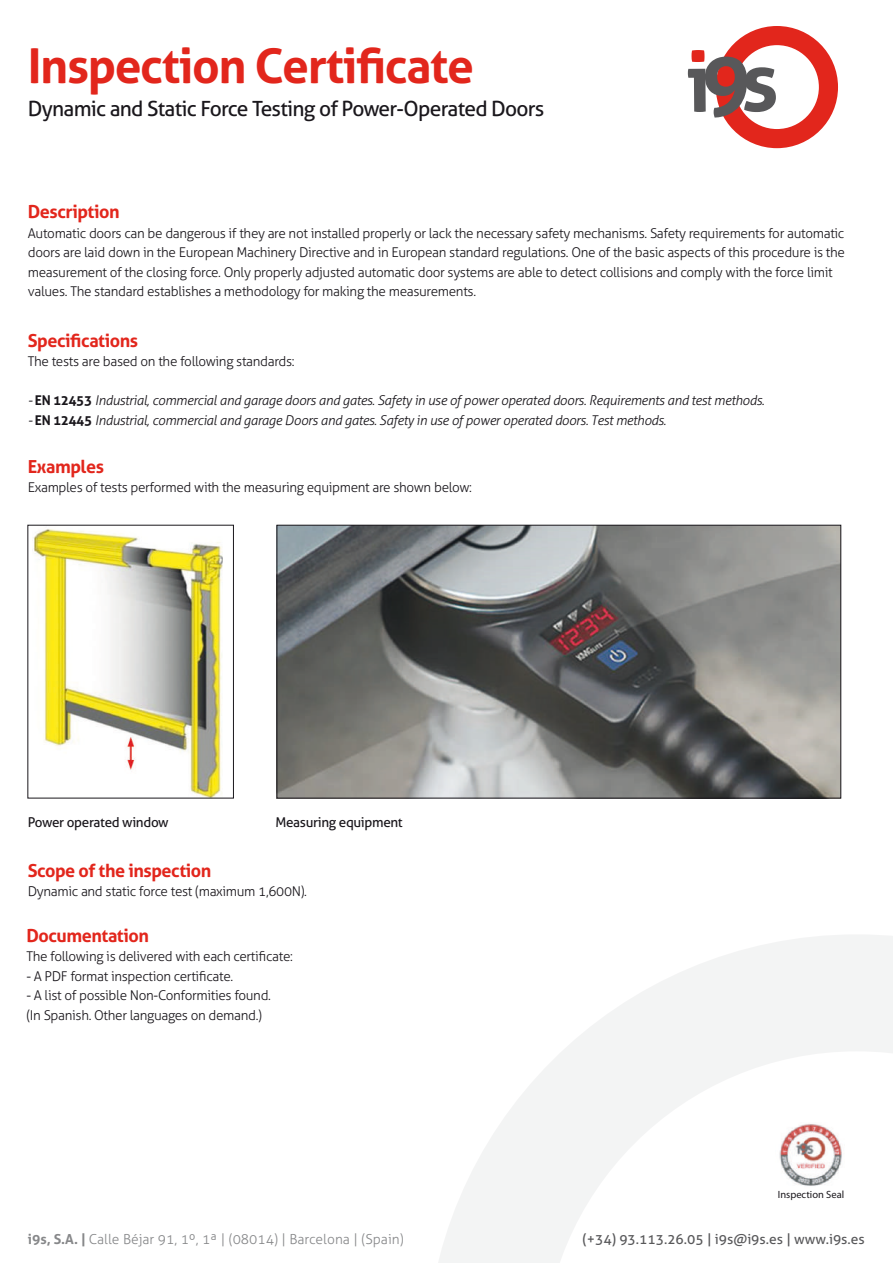
<style>
.page{position:relative;width:893px;height:1263px;background:#fff}
.page>*{position:absolute;margin:0;border:0;box-sizing:border-box;transform-origin:0 0}
.t1{font:700 48px "Aller";letter-spacing:-.03em;color:#e2261c}
.t2{font:21px "Aller";letter-spacing:-.035em;color:#1a171c}
.t3{font:700 18px "Aller";letter-spacing:-.025em;color:#e2261c}
.t4{font:300 13.8px "Aller";color:#87888a}
.t5{font:13.8px "Aller";color:#58585a}
.t6{font:300 13.5px/19.5px "Aller";letter-spacing:-.025em;color:#1a171c}
.t7{font:italic 300 13.5px "Aller";letter-spacing:-.025em;color:#1a171c}
.t8{font:13.5px "Aller";letter-spacing:-.025em;color:#1a171c}
.t9{font:10.5px "Myriad Pro";color:#1a171c}
.s1{font-weight:700;font-style:normal}
.s2{font-weight:700}
</style>
<div class="page">
<svg style="left:439px;top:935px;width:454px;height:328px"></svg>
<div style="left:716px;top:26px;width:122px;height:122px;border:19px solid #e2261c;border-radius:50%"></div>
<svg style="left:688px;top:50px;width:88px;height:68px"></svg>
<img style="left:279px;top:527px;width:560px;height:269px">
<div style="left:277px;top:525px;width:564px;height:273px;border:1px solid #1a171c"></div>
<img style="left:33px;top:529px;width:189px;height:267px">
<img style="left:776px;top:1122px;width:73px;height:67px">
<h1 class="t1" style="left:28px;top:36px;width:448px">Inspection Certificate</h1>
<h2 class="t2" style="left:28px;top:95px;width:518px">Dynamic and Static Force Testing of Power-Operated Doors</h2>
<h3 class="t3" style="left:28px;top:201px;width:93px">Description</h3>
<p class="t6" style="left:28px;top:223px;width:819px">Automatic doors can be dangerous if they are not installed properly or lack the necessary safety mechanisms. Safety requirements for automatic doors are laid down in the European Machinery Directive and in European standard regulations. One of the basic aspects of this procedure is the measurement of the closing force. Only properly adjusted automatic door systems are able to detect collisions and comply with the force limit values. The standard establishes a methodology for making the measurements.</p>
<h3 class="t3" style="left:28px;top:329px;width:112px">Specifications</h3>
<p class="t6" style="left:28px;top:352px;width:268px">The tests are based on the following standards:</p>
<p class="t7" style="left:28px;top:392px;width:738px">- <span class="s1">EN 12453</span> Industrial, commercial and garage doors and gates. Safety in use of power operated doors. Requirements and test methods.</p>
<p class="t7" style="left:28px;top:412px;width:640px">- <span class="s1">EN 12445</span> Industrial, commercial and garage Doors and gates. Safety in use of power operated doors. Test methods.</p>
<h3 class="t3" style="left:28px;top:455px;width:78px">Examples</h3>
<p class="t6" style="left:28px;top:478px;width:446px">Examples of tests performed with the measuring equipment are shown below:</p>
<p class="t8" style="left:28px;top:814px;width:142px">Power operated window</p>
<p class="t8" style="left:275px;top:814px;width:129px">Measuring equipment</p>
<h3 class="t3" style="left:28px;top:859px;width:185px">Scope of the inspection</h3>
<p class="t6" style="left:28px;top:882px;width:281px">Dynamic and static force test (maximum 1,600N).</p>
<h3 class="t3" style="left:26px;top:924px;width:124px">Documentation</h3>
<p class="t6" style="left:26px;top:947px;width:268px">The following is delivered with each certificate:</p>
<p class="t6" style="left:26px;top:966px;width:208px">- A PDF format inspection certificate.</p>
<p class="t6" style="left:26px;top:986px;width:246px">- A list of possible Non-Conformities found. (In Spanish. Other languages on demand.)</p>
<p class="t9" style="left:778px;top:1188px;width:68px">Inspection Seal</p>
<p class="t4" style="left:28px;top:1230px;width:377px"><span class="s2">i9s, S.A. |</span> Calle Béjar 91, 1º, 1ª | (08014) | Barcelona | (Spain)</p>
<p class="t5" style="left:582px;top:1230px;width:284px">(+34) 93.113.26.05 | i9s@i9s.es | www.i9s.es</p>
</div>
